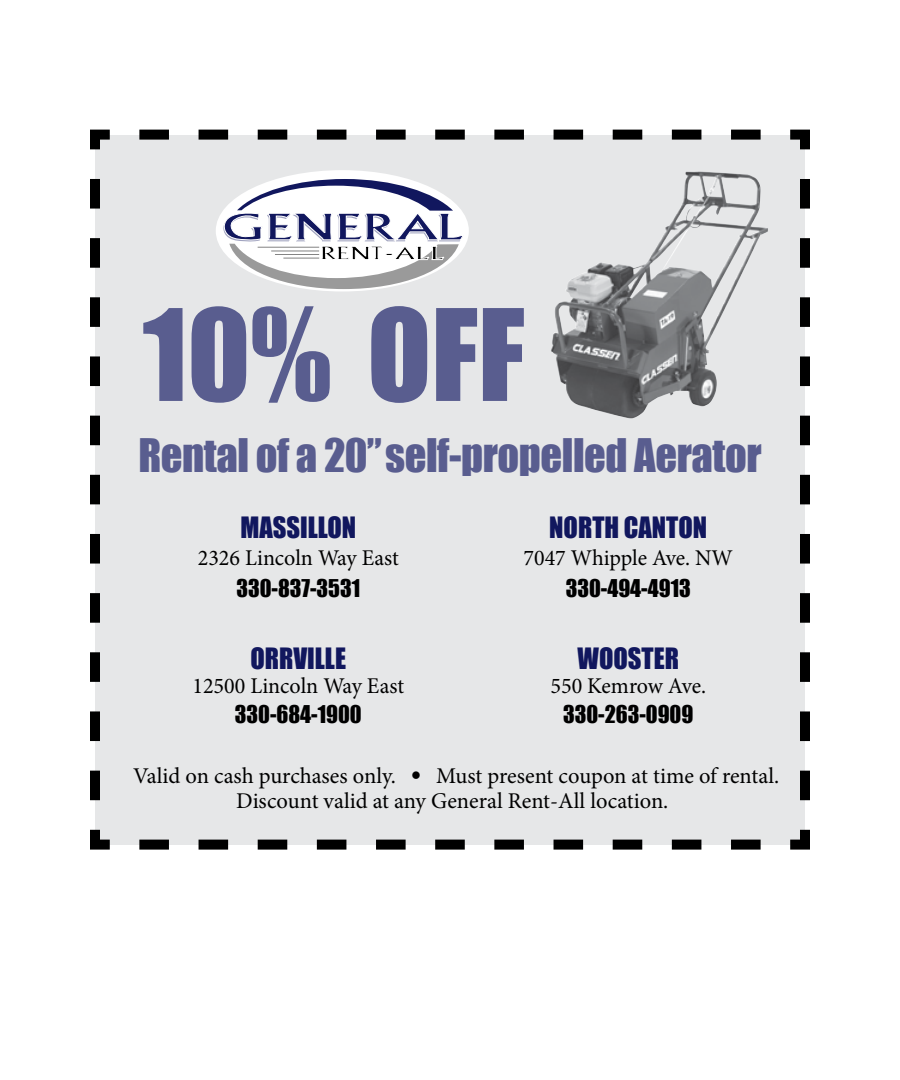
<style>
.page{position:relative;width:900px;height:1080px;background:#fff}
.page>*{position:absolute;margin:0;border:0;box-sizing:border-box;transform-origin:0 0}
.t1{font:117.5px "Impact";color:#595d8f}
.t2{font:42.5px "Impact";letter-spacing:-.01em;color:#595d8f}
.t3{font:27px "Impact";color:#11175e}
.t4{font:22.5px/25px "Minion Pro";color:#000;text-align:center}
.t5{font:22.5px "Impact";color:#000}
.s1{font-family:"Times New Roman";font-size:30px}
</style>
<div class="page">
<div style="left:90px;top:129px;width:720px;height:721px;background:#e6e7e8"></div>
<div style="left:216px;top:170px;width:253px;height:121px;background:#fff;border-radius:50%"></div>
<svg style="left:223px;top:179px;width:241px;height:110px"></svg>
<img style="left:551px;top:172px;width:217px;height:246px">
<h1 class="t1" style="left:143px;top:282px;width:384px">10% OFF</h1>
<h2 class="t2" style="left:138px;top:429px;width:625px">RENTAL OF A 20” SELF-PROPELLED AERATOR</h2>
<p class="t3" style="left:240px;top:511px;width:117px">MASSILLON</p>
<p class="t3" style="left:549px;top:511px;width:159px">NORTH CANTON</p>
<p class="t4" style="left:198px;top:546px;width:203px">2326 Lincoln Way East</p>
<p class="t4" style="left:524px;top:546px;width:211px">7047 Whipple Ave. NW</p>
<p class="t5" style="left:236px;top:574px;width:125px">330-837-3531</p>
<p class="t5" style="left:566px;top:574px;width:127px">330-494-4913</p>
<p class="t3" style="left:251px;top:642px;width:97px">ORRVILLE</p>
<p class="t3" style="left:577px;top:642px;width:103px">WOOSTER</p>
<p class="t4" style="left:192px;top:674px;width:213px">12500 Lincoln Way East</p>
<p class="t4" style="left:551px;top:674px;width:157px">550 Kemrow Ave.</p>
<p class="t5" style="left:235px;top:700px;width:128px">330-684-1900</p>
<p class="t5" style="left:563px;top:700px;width:132px">330-263-0909</p>
<p class="t4" style="left:133px;top:763px;width:648px">Valid on cash purchases only. <span class="s1">•</span> Must present coupon at time of rental.<br>Discount valid at any General Rent-All location.</p>
</div>
